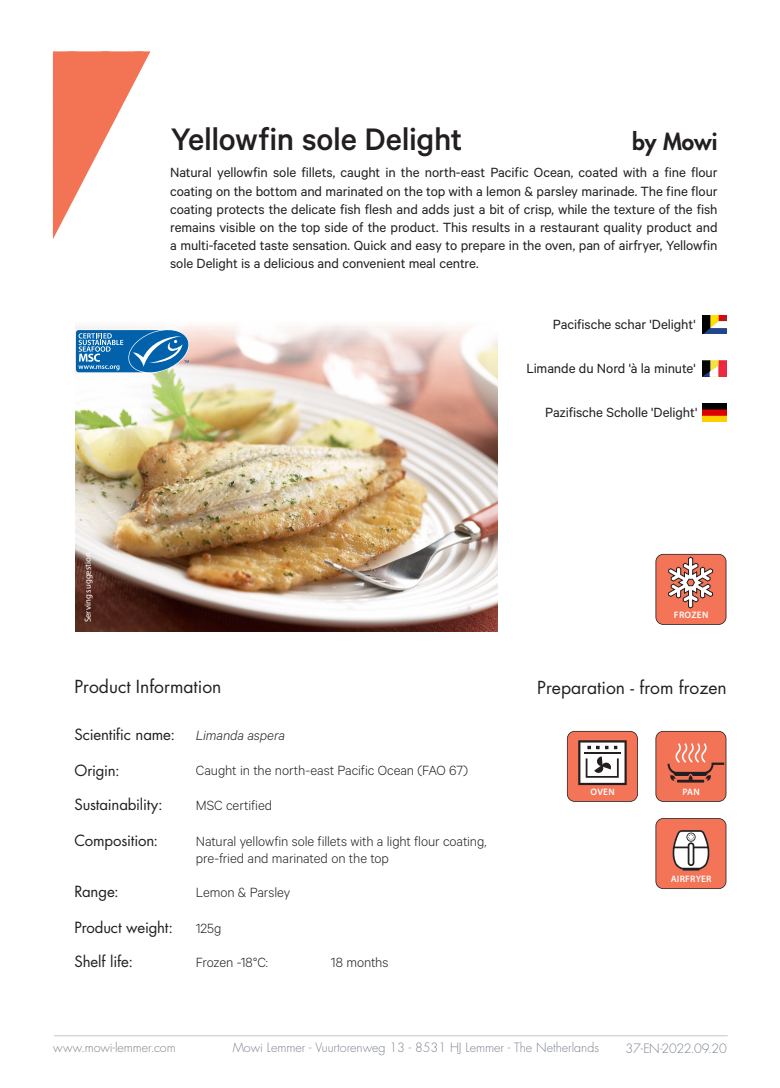
<style>
.page{position:relative;width:780px;height:1088px;background:#fff}
.page>*{position:absolute;margin:0;border:0;box-sizing:border-box;transform-origin:0 0}
.Titel{font:500 35px "Calibre";letter-spacing:-.01em;color:#231f20}
.t1{font:800 22.5px "Futura Std";color:#231f20}
.t2{font:17.5px "Futura Std";color:#231f20}
.Beschrijving{font:15px/18px "Calibre";letter-spacing:-.005em;color:#231f20;text-align:justify}
.t3{font:300 15px/17.5px "Calibre";letter-spacing:-.005em;color:#231f20}
.t4{font:15px "Futura Std";letter-spacing:-.01em;color:#231f20}
.benaming{font:15px "Calibre";letter-spacing:-.005em;color:#231f20}
.Latijnse_benaming{font:italic 300 15px "Calibre";letter-spacing:-.005em;color:#231f20}
.t5{font:300 12.5px "Futura Std";color:#7d828f}
.t6{font:300 12.5px "Futura Std";letter-spacing:-.005em;color:#808285}
.t7{font:300 12.5px "Futura Std";letter-spacing:-.025em;color:#7d828f}
.t8{font:600 9.38px "Myriad Pro";letter-spacing:.025em;color:#fff}
.t9{font:8.75px "Myriad Pro";color:#fff}
</style>
<div class="page">
<hr style="left:54px;top:1035px;width:673px;height:1px;background:#17141c">
<img style="left:702px;top:316px;width:24px;height:17px">
<img style="left:702px;top:360px;width:24px;height:2px">
<img style="left:702px;top:362px;width:24px;height:15px">
<img style="left:702px;top:403px;width:24px;height:18px">
<svg style="left:53px;top:51px;width:97px;height:188px"></svg>
<img style="left:75px;top:325px;width:422px;height:306px">
<svg style="left:655px;top:554px;width:71px;height:71px;background:#db7f6a"></svg>
<svg style="left:655px;top:731px;width:71px;height:71px;background:#de7159"></svg>
<svg style="left:567px;top:731px;width:70px;height:71px"></svg>
<svg style="left:655px;top:818px;width:71px;height:71px"></svg>
<svg style="left:75px;top:326px;width:117px;height:50px"></svg>
<p class="Titel" style="left:171px;top:119px;width:293px">Yellowfin sole Delight</p>
<h2 class="t1" style="left:632px;top:128px;width:87px">by Mowi</h2>
<p class="Beschrijving" style="left:170px;top:163px;width:549px">Natural yellowfin sole fillets, caught in the north-east Pacific Ocean, coated with a fine flour coating on the bottom and marinated on the top with a lemon &amp; parsley marinade. The fine flour coating protects the delicate fish flesh and adds just a bit of crisp, while the texture of the fish remains visible on the top side of the product. This results in a restaurant quality product and a multi-faceted taste sensation. Quick and easy to prepare in the oven, pan of airfryer, Yellowfin sole Delight is a delicious and convenient meal centre.</p>
<p class="benaming" style="left:553px;top:316px;width:144px">Pacifische schar 'Delight'</p>
<p class="t9" style="left:83px;top:622px;width:72px;rotate:-90deg">Serving suggestion</p>
<p class="Beschrijving" style="left:526px;top:359px;width:171px">Limande du Nord 'à la minute'</p>
<p class="Beschrijving" style="left:545px;top:403px;width:154px">Pazifische Scholle 'Delight'</p>
<p class="t8" style="left:674px;top:610px;width:36px">FROZEN</p>
<p class="t2" style="left:74px;top:676px;width:148px">Product Information</p>
<p class="t2" style="left:537px;top:676px;width:191px">Preparation - from frozen</p>
<p class="t4" style="left:74px;top:725px;width:102px">Scientific name:</p>
<p class="t4" style="left:74px;top:761px;width:47px">Origin:</p>
<p class="t4" style="left:74px;top:795px;width:90px">Sustainability:</p>
<p class="t4" style="left:74px;top:831px;width:85px">Composition:</p>
<p class="t4" style="left:74px;top:882px;width:46px">Range:</p>
<p class="t4" style="left:74px;top:917px;width:100px">Product weight:</p>
<p class="t4" style="left:74px;top:952px;width:60px">Shelf life:</p>
<p class="Latijnse_benaming" style="left:196px;top:726px;width:91px">Limanda aspera</p>
<p class="t3" style="left:196px;top:761px;width:273px">Caught in the north-east Pacific Ocean (FAO 67)</p>
<p class="t3" style="left:196px;top:795px;width:78px">MSC certified</p>
<p class="t3" style="left:196px;top:832px;width:292px">Natural yellowfin sole fillets with a light flour coating, pre-fried and marinated on the top</p>
<p class="t3" style="left:196px;top:883px;width:96px">Lemon &amp; Parsley</p>
<p class="t3" style="left:196px;top:918px;width:27px">125g</p>
<p class="t3" style="left:196px;top:953px;width:73px">Frozen -18°C:</p>
<p class="t3" style="left:331px;top:953px;width:59px">18 months</p>
<p class="t8" style="left:590px;top:787px;width:26px">OVEN</p>
<p class="t8" style="left:682px;top:787px;width:19px">PAN</p>
<p class="t8" style="left:670px;top:874px;width:42px">AIRFRYER</p>
<p class="t6" style="left:53px;top:1040px;width:124px">www.mowi-lemmer.com</p>
<p class="t5" style="left:233px;top:1040px;width:368px">Mowi Lemmer - Vuurtorenweg 13 - 8531 HJ Lemmer - The Netherlands</p>
<p class="t7" style="left:625px;top:1041px;width:103px">37-EN-2022.09.20</p>
</div>
